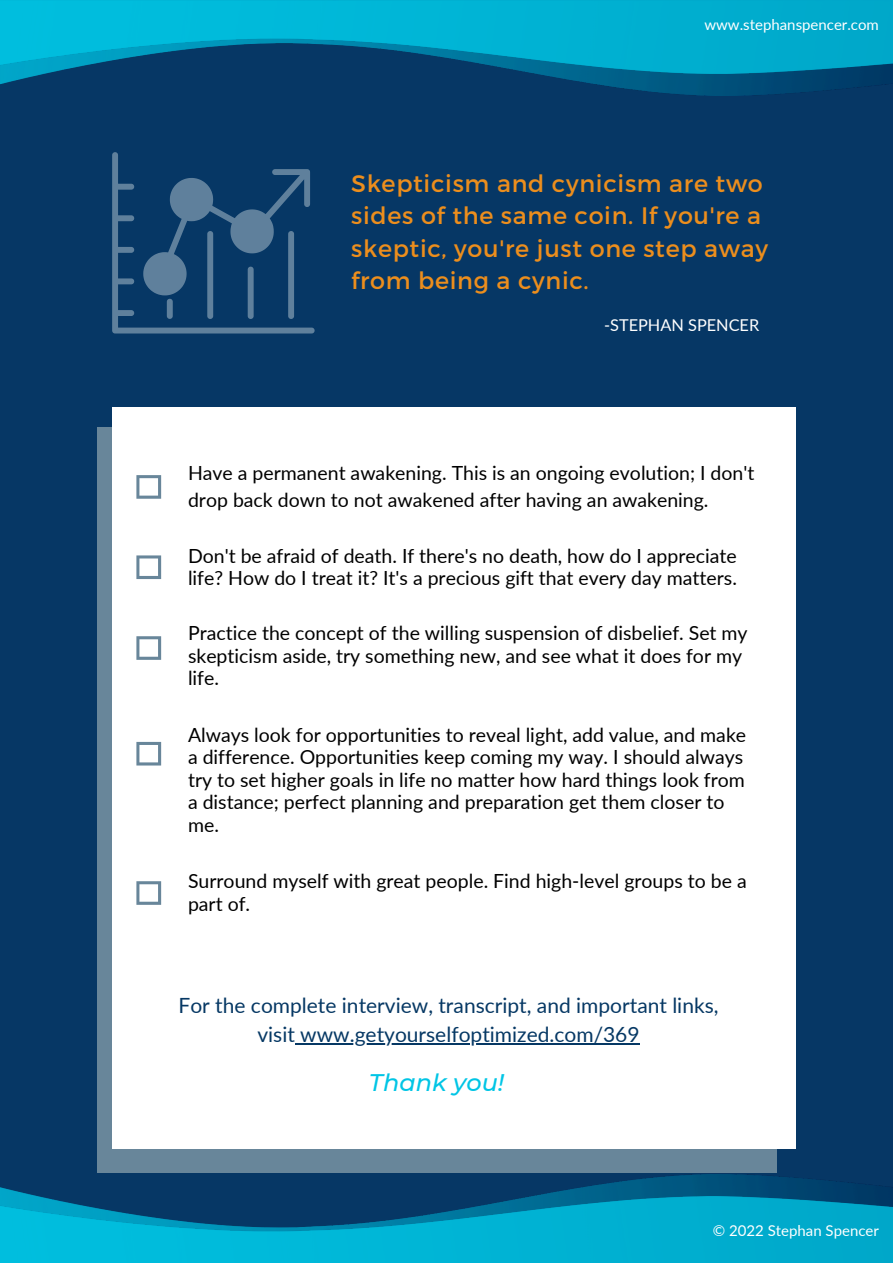
<style>
.page{position:relative;width:893px;height:1264px;background:#fff}
.page>*{position:absolute;margin:0;border:0;box-sizing:border-box;transform-origin:0 0}
.t1{font:italic 500 24px "Montserrat";color:#00c5e5}
.t2{font:23.85px/32.5px "Montserrat";letter-spacing:.03em;color:#ec8e1d}
.t3{font:21px/29.2px "Lato";color:#063864;text-align:center}
.t4{font:19.5px/22.5px "Lato";color:#000}
.t5{font:16.35px "Lato";color:#fff}
.t6{font:15px "Lato";color:#fff}
</style>
<div class="page">
<div style="left:0;top:0;width:892px;height:1262px;background:#063765"></div>
<div style="left:97px;top:427px;width:679px;height:745px;background:#68869a"></div>
<div style="left:112px;top:408px;width:683px;height:740px;background:#fff"></div>
<img style="left:0;top:1174px;width:880px;height:22px">
<img style="left:0;top:1196px;width:892px;height:66px">
<img style="left:0;top:73px;width:886px;height:22px">
<img style="left:0;top:0;width:892px;height:73px">
<svg style="left:112px;top:152px;width:202px;height:181px"></svg>
<hr style="left:300px;top:1043px;width:339px;height:1px;background:#063864">
<svg style="left:136px;top:475px;width:25px;height:23px"></svg>
<svg style="left:136px;top:555px;width:25px;height:24px"></svg>
<svg style="left:136px;top:636px;width:25px;height:24px"></svg>
<svg style="left:136px;top:742px;width:25px;height:23px"></svg>
<svg style="left:136px;top:881px;width:25px;height:23px"></svg>
<p class="t6" style="left:704px;top:15px;width:176px">www.stephanspencer.com</p>
<p class="t2" style="left:351px;top:165px;width:418px">Skepticism and cynicism are two sides of the same coin. If you're a skeptic, you're just one step away from being a cynic.</p>
<p class="t5" style="left:604px;top:315px;width:157px">-STEPHAN SPENCER</p>
<p class="t4" style="left:188px;top:459px;width:568px;line-height:27px">Have a permanent awakening. This is an ongoing evolution; I don't drop back down to not awakened after having an awakening.</p>
<p class="t4" style="left:188px;top:544px;width:550px">Don't be afraid of death. If there's no death, how do I appreciate life? How do I treat it? It's a precious gift that every day matters.</p>
<p class="t4" style="left:188px;top:621px;width:561px">Practice the concept of the willing suspension of disbelief. Set my skepticism aside, try something new, and see what it does for my life.</p>
<p class="t4" style="left:188px;top:723px;width:559px">Always look for opportunities to reveal light, add value, and make a difference. Opportunities keep coming my way. I should always try to set higher goals in life no matter how hard things look from a distance; perfect planning and preparation get them closer to me.</p>
<p class="t4" style="left:188px;top:869px;width:560px">Surround myself with great people. Find high-level groups to be a part of.</p>
<p class="t3" style="left:178px;top:990px;width:541px">For the complete interview, transcript, and important links, visit www.getyourselfoptimized.com/369</p>
<p class="t1" style="left:369px;top:1067px;width:137px">Thank you!</p>
<p class="t6" style="left:712px;top:1220px;width:167px">© 2022 Stephan Spencer</p>
</div>
